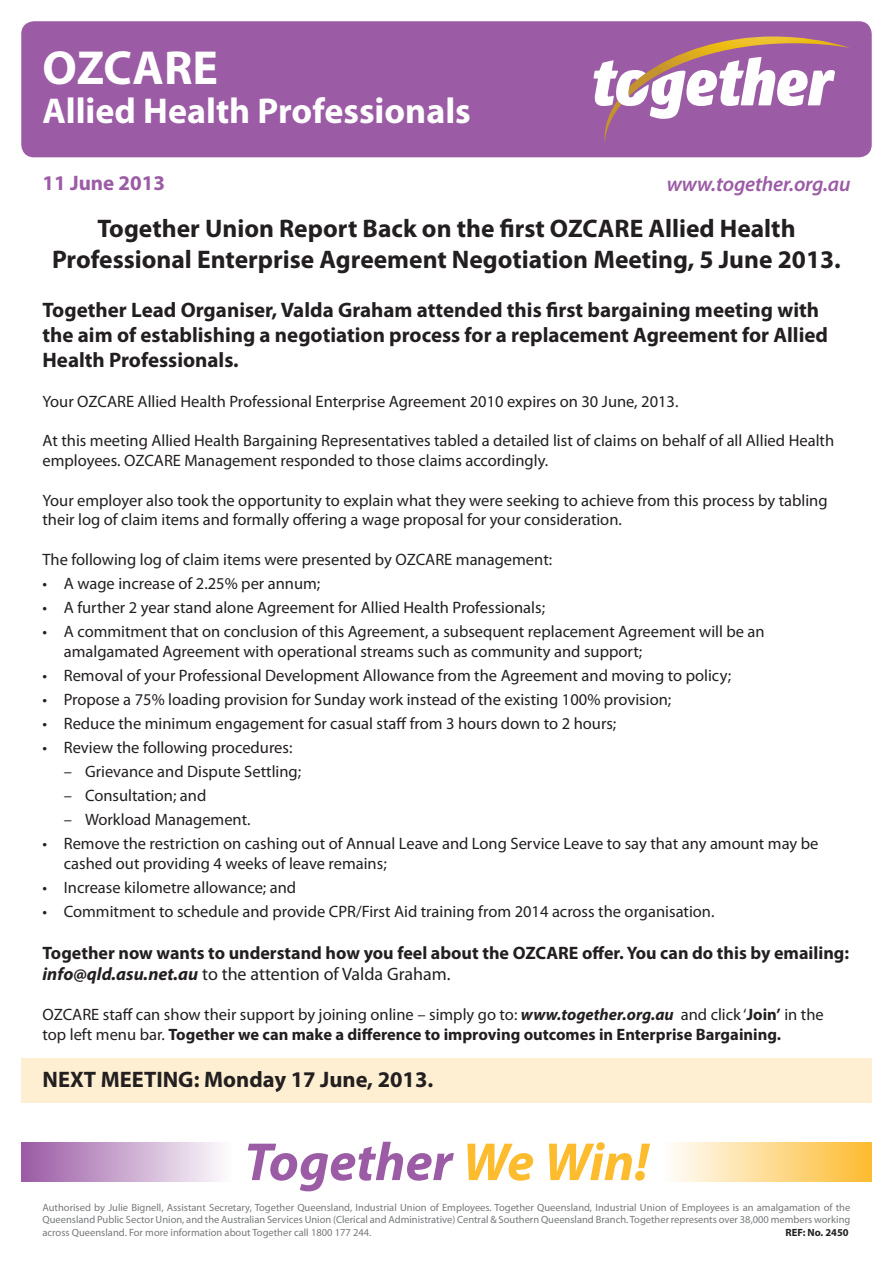
<style>
.page{position:relative;width:893px;height:1263px;background:#fff}
.page>*{position:absolute;margin:0;border:0;box-sizing:border-box;transform-origin:0 0}
.t1{font:italic 700 54px "Myriad Pro";color:#9b5ba5}
.t2{font:700 48px "Myriad";color:#fff}
.t3{font:700 36px "Myriad";color:#fff}
.t4{font:700 25.5px/30.6px "Myriad Pro";color:#231f20;text-align:center}
.t5{font:700 22.5px "Myriad Pro";color:#231f20}
.t6{font:700 21px/25.2px "Myriad Pro";color:#231f20}
.t7{font:italic 600 21px "Myriad Pro";letter-spacing:-.01em;color:#9b5ba5}
.t8{font:700 21px "Myriad Pro";color:#9b5ba5}
.t9{font:700 18px/21.6px "Myriad Pro";color:#231f20}
.t10{font:16.5px/19.8px "Myriad Pro";color:#231f20}
.t11{font:10.5px/12.6px "Myriad Pro";color:#76787b;text-align:justify}
.t12{font:700 10.5px "Myriad Pro";color:#231f20}
.s1{font-style:italic}
.s2{font-weight:400}
.s3{font-weight:700;font-style:italic}
.s4{font-weight:700}
.s5{color:#fdbb2e}
</style>
<div class="page">
<div style="left:21px;top:1059px;width:851px;height:44px;background:#feefd2"></div>
<div style="left:21px;top:21px;width:851px;height:136px;background:#9b5ba5;border-radius:13px"></div>
<div style="left:21px;top:1142px;width:211px;height:40px;background:linear-gradient(to right,#9a5aa4,#fefdfe)"></div>
<div style="left:661px;top:1142px;width:211px;height:40px;background:linear-gradient(to right,#feffff,#fdbb30)"></div>
<svg style="left:594px;top:36px;width:256px;height:107px"></svg>
<p class="t2" style="left:43px;top:43px;width:177px">OZCARE</p>
<p class="t3" style="left:43px;top:92px;width:430px">Allied Health Professionals</p>
<p class="t8" style="left:43px;top:169px;width:124px">11 June 2013</p>
<p class="t7" style="left:667px;top:170px;width:185px">www.together.org.au</p>
<p class="t4" style="left:52px;top:212px;width:790px">Together Union Report Back on the first OZCARE Allied Health<br>Professional Enterprise Agreement Negotiation Meeting, 5 June 2013.</p>
<p class="t6" style="left:43px;top:296px;width:787px">Together Lead Organiser, Valda Graham attended this first bargaining meeting with the aim of establishing a negotiation process for a replacement Agreement for Allied<br>Health Professionals.</p>
<p class="t10" style="left:43px;top:391px;width:637px">Your OZCARE Allied Health Professional Enterprise Agreement 2010 expires on 30 June, 2013.</p>
<p class="t10" style="left:43px;top:430px;width:793px">At this meeting Allied Health Bargaining Representatives tabled a detailed list of claims on behalf of all Allied Health employees. OZCARE Management responded to those claims accordingly.</p>
<p class="t10" style="left:43px;top:490px;width:787px">Your employer also took the opportunity to explain what they were seeking to achieve from this process by tabling their log of claim items and formally offering a wage proposal for your consideration.</p>
<p class="t10" style="left:43px;top:549px;width:511px">The following log of claim items were presented by OZCARE management:</p>
<p class="t10" style="left:43px;top:573px;width:279px">• A wage increase of 2.25% per annum;</p>
<p class="t10" style="left:43px;top:597px;width:504px">• A further 2 year stand alone Agreement for Allied Health Professionals;</p>
<p class="t10" style="left:64px;top:621px;width:702px;text-indent:-21px">• A commitment that on conclusion of this Agreement, a subsequent replacement Agreement will be an amalgamated Agreement with operational streams such as community and support;</p>
<p class="t10" style="left:43px;top:665px;width:690px">• Removal of your Professional Development Allowance from the Agreement and moving to policy;</p>
<p class="t10" style="left:43px;top:689px;width:630px">• Propose a 75% loading provision for Sunday work instead of the existing 100% provision;</p>
<p class="t10" style="left:43px;top:713px;width:575px">• Reduce the minimum engagement for casual staff from 3 hours down to 2 hours;</p>
<p class="t10" style="left:43px;top:737px;width:251px">• Review the following procedures:</p>
<p class="t10" style="left:64px;top:762px;width:239px">– Grievance and Dispute Settling;</p>
<p class="t10" style="left:64px;top:786px;width:144px">– Consultation; and</p>
<p class="t10" style="left:64px;top:810px;width:188px">– Workload Management.</p>
<p class="t10" style="left:64px;top:834px;width:756px;text-indent:-21px">• Remove the restriction on cashing out of Annual Leave and Long Service Leave to say that any amount may be cashed out providing 4 weeks of leave remains;</p>
<p class="t10" style="left:43px;top:878px;width:255px">• Increase kilometre allowance; and</p>
<p class="t10" style="left:43px;top:902px;width:673px">• Commitment to schedule and provide CPR/First Aid training from 2014 across the organisation.</p>
<p class="t9" style="left:43px;top:941px;width:808px">Together now wants to understand how you feel about the OZCARE offer. You can do this by emailing: <span class="s1">info@qld.asu.net.au</span> <span class="s2">to the attention of Valda Graham.</span></p>
<p class="t10" style="left:43px;top:1004px;width:783px">OZCARE staff can show their support by joining online – simply go to: <span class="s3">www.together.org.au</span> and click ‘<span class="s4">Join’</span> in the top left menu bar. <span class="s4">Together we can make a difference to improving outcomes in Enterprise Bargaining.</span></p>
<p class="t5" style="left:43px;top:1064px;width:392px">NEXT MEETING: Monday 17 June, 2013.</p>
<p class="t1" style="left:244px;top:1127px;width:406px">Together <span class="s5">We Win!</span></p>
<p class="t11" style="left:43px;top:1201px;width:809px">Authorised by Julie Bignell, Assistant Secretary, Together Queensland, Industrial Union of Employees. Together Queensland, Industrial Union of Employees is an amalgamation of the Queensland Public Sector Union, and the Australian Services Union (Clerical and Administrative) Central &amp; Southern Queensland Branch. Together represents over 38,000 members working across Queensland. For more information about Together call 1800 177 244.</p>
<p class="t12" style="left:785px;top:1226px;width:65px">REF: No. 2450</p>
</div>
